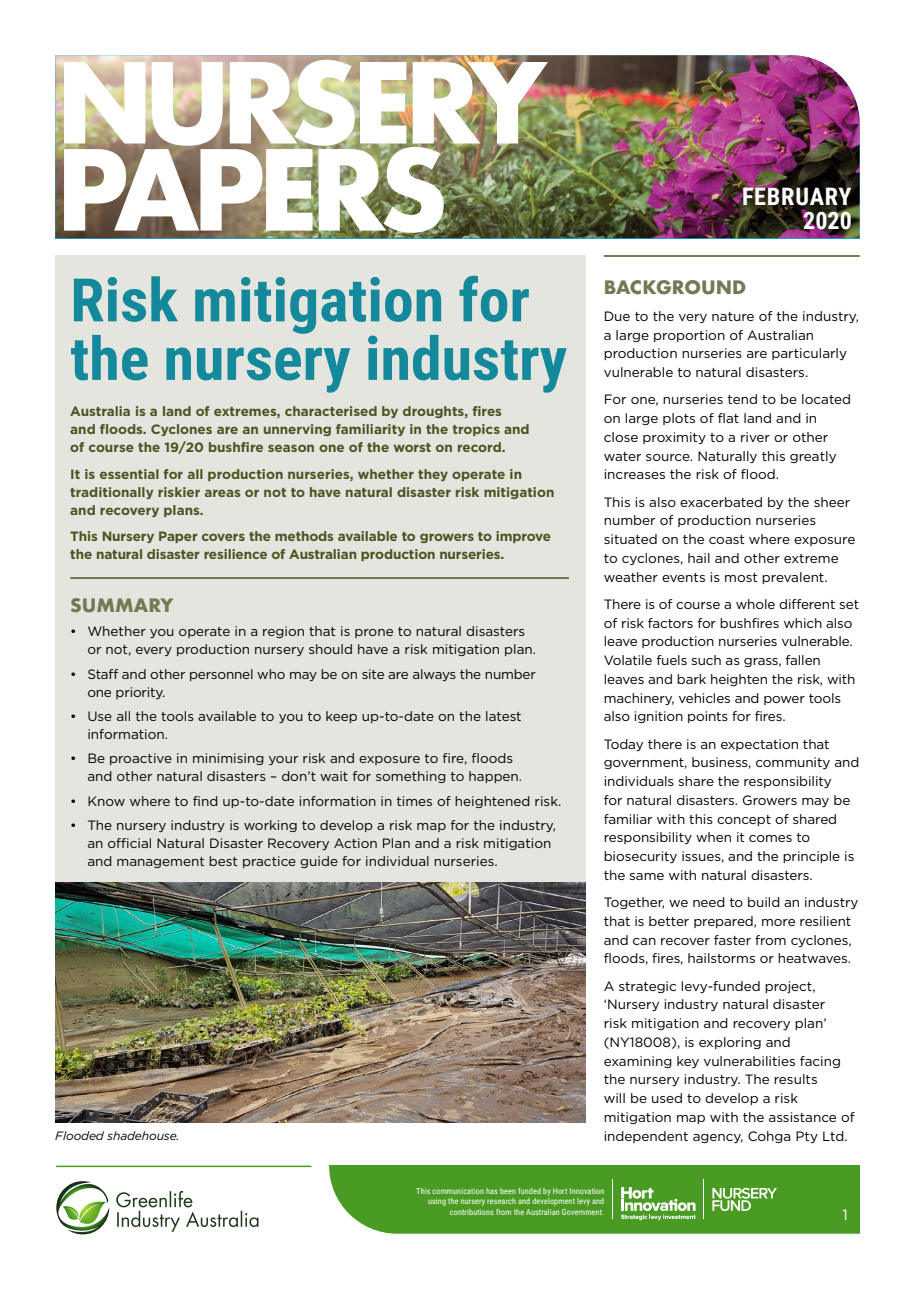
<style>
.page{position:relative;width:915px;height:1289px;background:#fff}
.page>*{position:absolute;margin:0;border:0;box-sizing:border-box;transform-origin:0 0}
.t1{font:700 108px/87px "Futura";letter-spacing:-.085em;color:#fff}
.t2{font:700 60px/58.5px "Roboto Condensed";color:#14899b}
.t3{font:700 24px/24px "Roboto Condensed";letter-spacing:.03em;color:#fff;text-align:right}
.t4{font:700 18px "Futura";color:#737953}
.t5{font:15px "Gotham";color:#fff}
.t6{font:13.5px/18.8px "Gotham";color:#000}
.t7{font:700 13.5px/18px "Gotham";color:#4b5320}
.t8{font:italic 12px "Gotham";letter-spacing:-.01em;color:#000}
.t9{font:8.25px/10.5px "Roboto Condensed";letter-spacing:.01em;color:#fff;text-align:right}
</style>
<div class="page">
<hr style="left:56px;top:1165px;width:255px;height:2px;background:#4a9b23">
<svg style="left:329px;top:1165px;width:530px;height:68px;background:#56a132"></svg>
<img style="left:55px;top:55px;width:804px;height:183px">
<div style="left:55px;top:255px;width:530px;height:639px;background:#e4e5de"></div>
<hr style="left:603px;top:255px;width:256px;height:2px;background:#4b5320">
<img style="left:55px;top:882px;width:530px;height:240px">
<svg style="left:116px;top:1191px;width:142px;height:40px"></svg>
<svg style="left:56px;top:1181px;width:53px;height:53px"></svg>
<hr style="left:70px;top:577px;width:498px;height:1px;background:#4b5320">
<h1 class="t1" style="left:55px;top:59px;width:492px">NURSERY<br>PAPERS</h1>
<h2 class="t2" style="left:70px;top:268px;width:498px">Risk mitigation for the nursery industry</h2>
<p class="t7" style="left:70px;top:402px;width:461px">Australia is a land of extremes, characterised by droughts, fires and floods. Cyclones are an unnerving familiarity in the tropics and of course the 19/20 bushfire season one of the worst on record.</p>
<p class="t7" style="left:70px;top:464px;width:485px">It is essential for all production nurseries, whether they operate in traditionally riskier areas or not to have natural disaster risk mitigation and recovery plans.</p>
<p class="t7" style="left:70px;top:527px;width:482px">This Nursery Paper covers the methods available to growers to improve the natural disaster resilience of Australian production nurseries.</p>
<h3 class="t4" style="left:70px;top:592px;width:105px">SUMMARY</h3>
<p class="t6" style="left:87px;top:622px;width:450px;line-height:18px;text-indent:-17px">• Whether you operate in a region that is prone to natural disasters or not, every production nursery should have a risk mitigation plan.</p>
<p class="t6" style="left:87px;top:664px;width:450px;line-height:18px;text-indent:-17px">• Staff and other personnel who may be on site are always the number one priority.</p>
<p class="t6" style="left:87px;top:707px;width:436px;line-height:18px;text-indent:-17px">• Use all the tools available to you to keep up-to-date on the latest information.</p>
<p class="t6" style="left:87px;top:749px;width:436px;line-height:18px;text-indent:-17px">• Be proactive in minimising your risk and exposure to fire, floods and other natural disasters – don’t wait for something to happen.</p>
<p class="t6" style="left:70px;top:791px;width:492px">• Know where to find up-to-date information in times of heightened risk.</p>
<p class="t6" style="left:87px;top:816px;width:470px;line-height:18px;text-indent:-17px">• The nursery industry is working to develop a risk map for the industry, an official Natural Disaster Recovery Action Plan and a risk mitigation and management best practice guide for individual nurseries.</p>
<h3 class="t3" style="left:741px;top:184px;width:111px">FEBRUARY<br>2020</h3>
<h3 class="t4" style="left:603px;top:274px;width:144px">BACKGROUND</h3>
<p class="t6" style="left:603px;top:306px;width:257px">Due to the very nature of the industry, a large proportion of Australian production nurseries are particularly vulnerable to natural disasters.</p>
<p class="t6" style="left:603px;top:390px;width:249px">For one, nurseries tend to be located on large plots of flat land and in close proximity to a river or other water source. Naturally this greatly increases the risk of flood.</p>
<p class="t6" style="left:603px;top:492px;width:253px">This is also exacerbated by the sheer number of production nurseries situated on the coast where exposure to cyclones, hail and other extreme weather events is most prevalent.</p>
<p class="t6" style="left:603px;top:594px;width:257px">There is of course a whole different set of risk factors for bushfires which also leave production nurseries vulnerable.<br>Volatile fuels such as grass, fallen leaves and bark heighten the risk, with machinery, vehicles and power tools also ignition points for fires.</p>
<p class="t6" style="left:603px;top:734px;width:257px">Today there is an expectation that government, business, community and individuals share the responsibility<br>for natural disasters. Growers may be familiar with this concept of shared responsibility when it comes to biosecurity issues, and the principle is the same with natural disasters.</p>
<p class="t6" style="left:603px;top:892px;width:256px">Together, we need to build an industry that is better prepared, more resilient and can recover faster from cyclones, floods, fires, hailstorms or heatwaves.</p>
<p class="t6" style="left:603px;top:976px;width:252px">A strategic levy-funded project, ‘Nursery industry natural disaster<br>risk mitigation and recovery plan’ (NY18008), is exploring and examining key vulnerabilities facing the nursery industry. The results<br>will be used to develop a risk mitigation map with the assistance of</p>
<p class="t8" style="left:55px;top:1128px;width:126px">Flooded shadehouse.</p>
<p class="t6" style="left:603px;top:1126px;width:245px">independent agency, Cohga Pty Ltd.</p>
<p class="t9" style="left:416px;top:1185px;width:189px">This communication has been funded by Hort Innovation using the nursery research and development levy and contributions from the Australian Government.</p>
<p class="t5" style="left:842px;top:1206px;width:7px">1</p>
</div>
